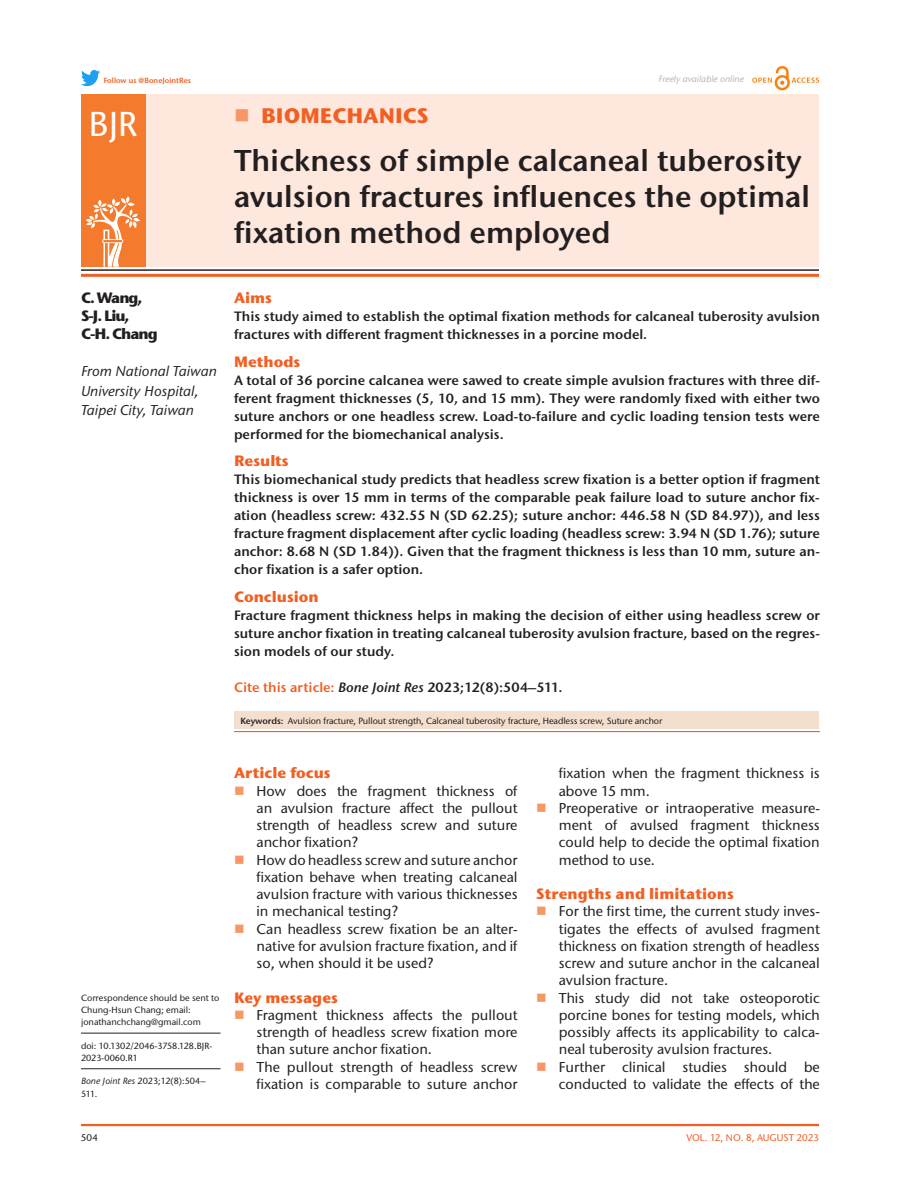
<style>
.page{position:relative;width:918px;height:1188px;background:#fff}
.page>*{position:absolute;margin:0;border:0;box-sizing:border-box;transform-origin:0 0}
.t1{font:500 34.5px "Stone Sans ITC Pro";color:#fff}
.t2{font:600 30px/36px "Stone Sans ITC Pro";color:#231f20}
.t3{font:700 21px "Stone Sans ITC Pro";color:#f15f23}
.t4{font:700 15px "Stone Sans ITC Pro";color:#f15f23}
.t5{font:700 15px/18px "Stone Sans ITC Pro";letter-spacing:-.07em;color:#231f20}
.t6{font:500 14.25px/17.2px "Stone Sans ITC Pro";color:#231f20}
.t7{font:italic 500 14.25px/19.5px "Stone Sans ITC Pro";color:#231f20}
.t8{font:600 13.5px/18px "Stone Sans ITC Pro";color:#231f20;text-align:justify}
.t9{font:500 9.75px "Stone Sans ITC Pro";color:#f15f23}
.t10{font:500 9.75px "Stone Sans ITC Pro";color:#231f20}
.t11{font:500 9px/12px "Stone Sans ITC Pro";letter-spacing:-.005em;color:#231f20}
.t12{font:italic 500 9px "Stone Sans ITC Pro";color:#b2b3b7}
.t13{font:600 7.5px "Stone Sans ITC Pro";color:#f15f23}
.s1{color:#f15f23}
.s2{font-style:italic}
.s3{font-weight:600}
</style>
<div class="page">
<hr style="left:81px;top:1124px;width:738px;height:2px;background:#f15f23">
<img style="left:81px;top:71px;width:18px;height:14px">
<img style="left:752px;top:65px;width:68px;height:26px">
<div style="left:234px;top:711px;width:585px;height:18px;background:#f4dfce"></div>
<hr style="left:81px;top:269px;width:738px;height:2px;background:#231f20">
<hr style="left:81px;top:274px;width:738px;height:3px;background:#f15f23">
<div style="left:81px;top:94px;width:738px;height:173px;background:#fee7dc"></div>
<div style="left:81px;top:94px;width:64px;height:173px;background:#f47b2d"></div>
<svg style="left:86px;top:196px;width:54px;height:71px"></svg>
<hr style="left:81px;top:1033px;width:139px;height:1px;background:#231f20">
<hr style="left:81px;top:1068px;width:139px;height:1px;background:#231f20">
<hr style="left:234px;top:731px;width:586px;height:1px;background:#f15f23">
<p class="t13" style="left:104px;top:75px;width:89px">Follow us @BoneJointRes</p>
<p class="t12" style="left:658px;top:73px;width:87px">Freely available online</p>
<h1 class="t1" style="left:89px;top:103px;width:50px">BJR</h1>
<h3 class="t3" style="left:261px;top:102px;width:155px">Biomechanics</h3>
<h2 class="t2" style="left:234px;top:143px;width:578px">Thickness of simple calcaneal tuberosity avulsion fractures influences the optimal fixation method employed</h2>
<p class="t5" style="left:81px;top:289px;width:78px">C. Wang,<br>S-J. Liu,<br>C-H. Chang</p>
<p class="t7" style="left:81px;top:362px;width:137px">From National Taiwan<br>University Hospital,<br>Taipei City, Taiwan</p>
<p class="t4" style="left:234px;top:288px;width:39px">Aims</p>
<p class="t8" style="left:234px;top:307px;width:587px">This study aimed to establish the optimal fixation methods for calcaneal tuberosity avulsion fractures with different fragment thicknesses in a porcine model.</p>
<p class="t4" style="left:234px;top:352px;width:68px">Methods</p>
<p class="t8" style="left:234px;top:371px;width:587px">A total of 36 porcine calcanea were sawed to create simple avulsion fractures with three dif&shy;ferent fragment thicknesses (5, 10, and 15 mm). They were randomly fixed with either two suture anchors or one headless screw. Load-to-failure and cyclic loading tension tests were performed for the biomechanical analysis.</p>
<p class="t4" style="left:234px;top:451px;width:56px">Results</p>
<p class="t8" style="left:234px;top:471px;width:587px">This biomechanical study predicts that headless screw fixation is a better option if fragment thickness is over 15 mm in terms of the comparable peak failure load to suture anchor fix&shy;ation (headless screw: 432.55 N (SD 62.25); suture anchor: 446.58 N (SD 84.97)), and less fracture fragment displacement after cyclic loading (headless screw: 3.94 N (SD 1.76); suture anchor: 8.68 N (SD 1.84)). Given that the fragment thickness is less than 10 mm, suture an&shy;chor fixation is a safer option.</p>
<p class="t4" style="left:234px;top:587px;width:86px">Conclusion</p>
<p class="t8" style="left:234px;top:606px;width:587px">Fracture fragment thickness helps in making the decision of either using headless screw or suture anchor fixation in treating calcaneal tuberosity avulsion fracture, based on the regres&shy;sion models of our study.</p>
<p class="t8" style="left:234px;top:678px;width:330px"><span class="s1">Cite this article:</span> <span class="s2">Bone Joint Res</span> 2023;12(8):504–511.</p>
<p class="t11" style="left:240px;top:714px;width:423px"><span class="s3">Keywords:</span> Avulsion fracture, Pullout strength, Calcaneal tuberosity fracture, Headless screw, Suture anchor</p>
<p class="t11" style="left:81px;top:992px;width:140px">Correspondence should be sent to<br>Chung-Hsun Chang; email: jonathanchchang@gmail.com</p>
<p class="t11" style="left:81px;top:1040px;width:133px">doi: 10.1302/2046-3758.128.BJR-<br>2023-0060.R1</p>
<p class="t11" style="left:81px;top:1074px;width:126px;line-height:13.5px"><span class="s2">Bone Joint Res</span> 2023;12(8):504–<br>511.</p>
<p class="t4" style="left:234px;top:763px;width:98px">Article focus</p>
<p class="t6" style="left:257px;top:782px;width:263px">How does the fragment thickness of an avulsion fracture affect the pullout strength of headless screw and suture anchor fixation?<br>How do headless screw and suture anchor fixation behave when treating calcaneal avulsion fracture with various thicknesses in mechanical testing?<br>Can headless screw fixation be an alter&shy;native for avulsion fracture fixation, and if so, when should it be used?</p>
<p class="t4" style="left:234px;top:988px;width:105px">Key messages</p>
<p class="t6" style="left:257px;top:1006px;width:263px">Fragment thickness affects the pullout strength of headless screw fixation more than suture anchor fixation.<br>The pullout strength of headless screw fixation is comparable to suture anchor</p>
<p class="t6" style="left:559px;top:765px;width:263px">fixation when the fragment thickness is above 15 mm.<br>Preoperative or intraoperative measure&shy;ment of avulsed fragment thickness could help to decide the optimal fixation method to use.</p>
<p class="t4" style="left:536px;top:884px;width:199px">Strengths and limitations</p>
<p class="t6" style="left:559px;top:903px;width:263px">For the first time, the current study inves&shy;tigates the effects of avulsed fragment thickness on fixation strength of headless screw and suture anchor in the calcaneal avulsion fracture.<br>This study did not take osteoporotic porcine bones for testing models, which possibly affects its applicability to calca&shy;neal tuberosity avulsion fractures.<br>Further clinical studies should be conducted to validate the effects of the</p>
<p class="t10" style="left:81px;top:1132px;width:18px">504</p>
<p class="t9" style="left:686px;top:1132px;width:134px">VOL. 12, NO. 8, AUGUST 2023</p>
</div>
